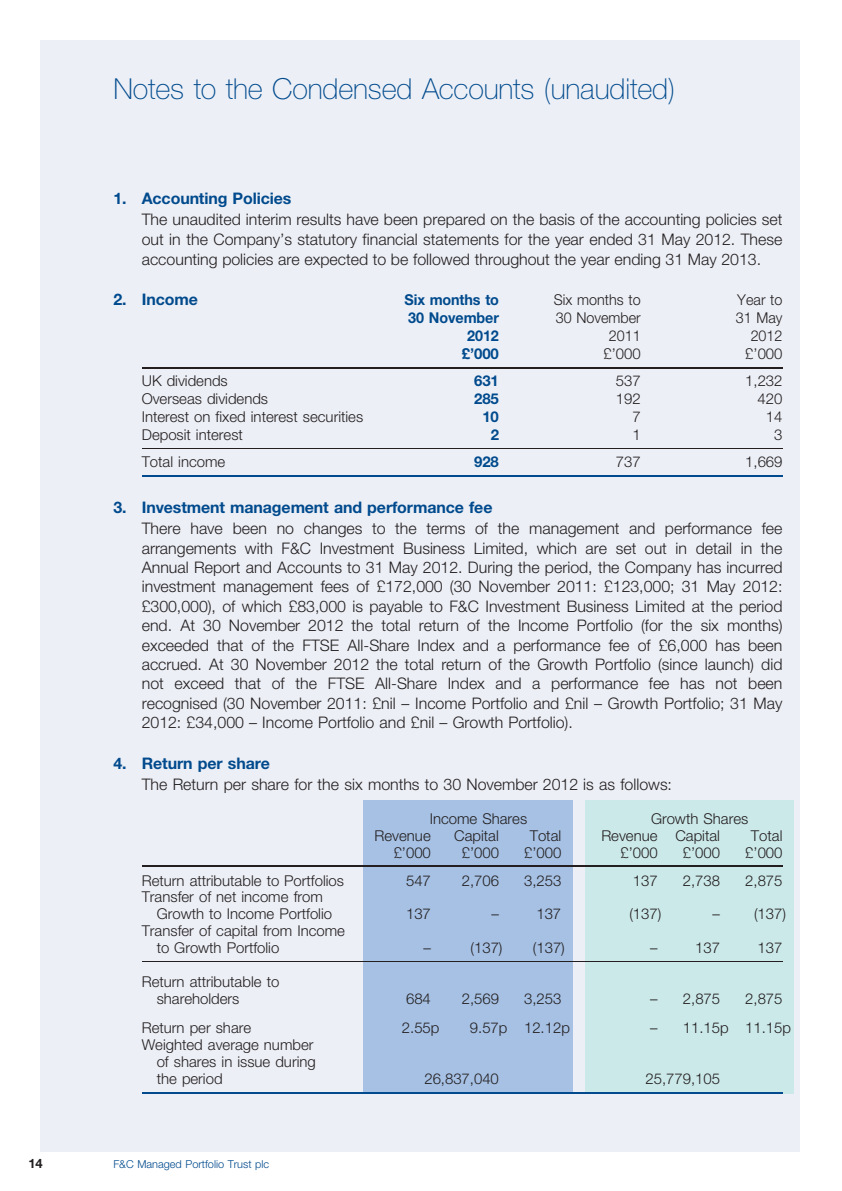
<style>
.page{position:relative;width:842px;height:1191px;background:#fff}
.page>*{position:absolute;margin:0;border:0;box-sizing:border-box;transform-origin:0 0}
.t1{font:28.8px "Adv P4 A3616";color:#004a8d}
.t2{font:16px/19.4px "Adv P102166";color:#231f20;text-align:justify}
.t3{font:16px "Adv P3 E132 E";color:#004a8d}
.t4{font:15px/17px "Adv P102166";color:#231f20}
.t5{font:15px "Adv P102166";color:#231f20;scale:.96 1}
.t6{font:15px "Adv P3 E132 E";color:#004a8d;scale:.96 1}
.t7{font:15px "Adv P3 E132 E";color:#004a8d}
.t8{font:13px "Adv P3 E132 E";color:#231f20}
.t9{font:11px "Adv P102166";color:#004a8d}
</style>
<div class="page">
<div style="left:40px;top:40px;width:759px;height:1111px;background:#eceff6"></div>
<div style="left:363px;top:799px;width:210px;height:294px;background:#a6c1e4"></div>
<div style="left:585px;top:799px;width:208px;height:294px;background:#cce9ea"></div>
<hr style="left:142px;top:367px;width:640px;height:2px;background:#231f20">
<hr style="left:142px;top:448px;width:640px;height:1px;background:#231f20">
<hr style="left:142px;top:475px;width:640px;height:2px;background:#004a8d">
<hr style="left:142px;top:865px;width:640px;height:1px;background:#231f20">
<hr style="left:142px;top:961px;width:640px;height:1px;background:#231f20">
<hr style="left:142px;top:1092px;width:640px;height:2px;background:#004a8d">
<h1 class="t1" style="left:113px;top:77px;width:563px">Notes to the Condensed Accounts (unaudited)</h1>
<p class="t3" style="left:113px;top:191px;width:179px">1. Accounting Policies</p>
<p class="t2" style="left:142px;top:210px;width:642px;line-height:20px">The unaudited interim results have been prepared on the basis of the accounting policies set out in the Company’s statutory financial statements for the year ended 31 May 2012. These accounting policies are expected to be followed throughout the year ending 31 May 2013.</p>
<p class="t3" style="left:113px;top:292px;width:86px">2. Income</p>
<p class="t6" style="left:404px;top:293px;width:100px">Six months to</p>
<p class="t5" style="left:554px;top:293px;width:92px">Six months to</p>
<p class="t5" style="left:737px;top:293px;width:48px">Year to</p>
<p class="t6" style="left:408px;top:311px;width:96px">30 November</p>
<p class="t5" style="left:556px;top:311px;width:90px">30 November</p>
<p class="t5" style="left:736px;top:311px;width:50px">31 May</p>
<p class="t6" style="left:467px;top:329px;width:34px">2012</p>
<p class="t5" style="left:609px;top:329px;width:34px">2011</p>
<p class="t5" style="left:751px;top:329px;width:34px">2012</p>
<p class="t7" style="left:462px;top:347px;width:39px">£’000</p>
<p class="t4" style="left:603px;top:346px;width:39px">£’000</p>
<p class="t4" style="left:745px;top:346px;width:39px">£’000</p>
<p class="t4" style="left:142px;top:373px;width:88px">UK dividends</p>
<p class="t7" style="left:474px;top:374px;width:26px">631</p>
<p class="t4" style="left:616px;top:373px;width:26px">537</p>
<p class="t4" style="left:745px;top:373px;width:39px">1,232</p>
<p class="t4" style="left:142px;top:391px;width:128px">Overseas dividends</p>
<p class="t7" style="left:474px;top:392px;width:26px">285</p>
<p class="t4" style="left:616px;top:391px;width:26px">192</p>
<p class="t4" style="left:758px;top:391px;width:26px">420</p>
<p class="t4" style="left:142px;top:409px;width:223px">Interest on fixed interest securities</p>
<p class="t7" style="left:482px;top:410px;width:18px">10</p>
<p class="t4" style="left:632px;top:409px;width:10px">7</p>
<p class="t4" style="left:766px;top:409px;width:18px">14</p>
<p class="t4" style="left:142px;top:427px;width:103px">Deposit interest</p>
<p class="t7" style="left:491px;top:428px;width:10px">2</p>
<p class="t4" style="left:632px;top:427px;width:10px">1</p>
<p class="t4" style="left:774px;top:427px;width:10px">3</p>
<p class="t4" style="left:142px;top:454px;width:85px">Total income</p>
<p class="t7" style="left:474px;top:455px;width:26px">928</p>
<p class="t4" style="left:616px;top:454px;width:26px">737</p>
<p class="t4" style="left:745px;top:454px;width:39px">1,669</p>
<p class="t3" style="left:113px;top:500px;width:381px">3. Investment management and performance fee</p>
<p class="t2" style="left:142px;top:519px;width:642px">There have been no changes to the terms of the management and performance fee arrangements with F&amp;C Investment Business Limited, which are set out in detail in the Annual Report and Accounts to 31 May 2012. During the period, the Company has incurred investment management fees of £172,000 (30 November 2011: £123,000; 31 May 2012: £300,000), of which £83,000 is payable to F&amp;C Investment Business Limited at the period end. At 30 November 2012 the total return of the Income Portfolio (for the six months) exceeded that of the FTSE All-Share Index and a performance fee of £6,000 has been accrued. At 30 November 2012 the total return of the Growth Portfolio (since launch) did not exceed that of the FTSE All-Share Index and a performance fee has not been recognised (30 November 2011: £nil – Income Portfolio and £nil – Growth Portfolio; 31 May 2012: £34,000 – Income Portfolio and £nil – Growth Portfolio).</p>
<p class="t3" style="left:113px;top:755px;width:158px">4. Return per share</p>
<p class="t2" style="left:142px;top:775px;width:532px">The Return per share for the six months to 30 November 2012 is as follows:</p>
<p class="t4" style="left:430px;top:810px;width:99px">Income Shares</p>
<p class="t4" style="left:651px;top:810px;width:99px">Growth Shares</p>
<p class="t4" style="left:375px;top:827px;width:58px">Revenue</p>
<p class="t4" style="left:454px;top:827px;width:46px">Capital</p>
<p class="t4" style="left:530px;top:827px;width:33px">Total</p>
<p class="t4" style="left:601px;top:827px;width:120px">Revenue Capital</p>
<p class="t4" style="left:751px;top:827px;width:33px">Total</p>
<p class="t4" style="left:394px;top:844px;width:39px">£’000</p>
<p class="t4" style="left:462px;top:844px;width:39px">£’000</p>
<p class="t4" style="left:524px;top:844px;width:39px">£’000</p>
<p class="t4" style="left:620px;top:844px;width:39px">£’000</p>
<p class="t4" style="left:683px;top:844px;width:39px">£’000</p>
<p class="t4" style="left:745px;top:844px;width:39px">£’000</p>
<p class="t4" style="left:142px;top:872px;width:204px">Return attributable to Portfolios</p>
<p class="t4" style="left:406px;top:872px;width:26px">547</p>
<p class="t4" style="left:462px;top:872px;width:39px">2,706</p>
<p class="t4" style="left:524px;top:872px;width:39px">3,253</p>
<p class="t4" style="left:633px;top:872px;width:26px">137</p>
<p class="t4" style="left:683px;top:872px;width:39px">2,738</p>
<p class="t4" style="left:745px;top:872px;width:39px">2,875</p>
<p class="t4" style="left:157px;top:889px;width:177px;text-indent:-15px">Transfer of net income from<br>Growth to Income Portfolio</p>
<p class="t4" style="left:406px;top:906px;width:26px">137</p>
<p class="t4" style="left:491px;top:906px;width:9px">–</p>
<p class="t4" style="left:536px;top:906px;width:26px">137</p>
<p class="t4" style="left:629px;top:906px;width:33px">(137)</p>
<p class="t4" style="left:712px;top:906px;width:75px">– (137)</p>
<p class="t4" style="left:157px;top:923px;width:190px;text-indent:-15px">Transfer of capital from Income to Growth Portfolio</p>
<p class="t4" style="left:157px;top:974px;width:124px;text-indent:-15px">Return attributable to shareholders</p>
<p class="t4" style="left:423px;top:940px;width:9px">–</p>
<p class="t4" style="left:471px;top:940px;width:33px">(137)</p>
<p class="t4" style="left:533px;top:940px;width:33px">(137)</p>
<p class="t4" style="left:650px;top:940px;width:9px">–</p>
<p class="t4" style="left:695px;top:940px;width:26px">137</p>
<p class="t4" style="left:758px;top:940px;width:26px">137</p>
<p class="t4" style="left:406px;top:991px;width:26px">684</p>
<p class="t4" style="left:462px;top:991px;width:39px">2,569</p>
<p class="t4" style="left:524px;top:991px;width:39px">3,253</p>
<p class="t4" style="left:650px;top:991px;width:71px">– 2,875</p>
<p class="t4" style="left:745px;top:991px;width:39px">2,875</p>
<p class="t4" style="left:142px;top:1020px;width:111px">Return per share</p>
<p class="t4" style="left:402px;top:1020px;width:39px">2.55p</p>
<p class="t4" style="left:470px;top:1020px;width:101px">9.57p 12.12p</p>
<p class="t4" style="left:650px;top:1020px;width:142px">– 11.15p 11.15p</p>
<p class="t4" style="left:157px;top:1037px;width:161px;text-indent:-15px">Weighted average number of shares in issue during the period</p>
<p class="t4" style="left:424px;top:1070px;width:76px">26,837,040</p>
<p class="t4" style="left:646px;top:1070px;width:76px">25,779,105</p>
<p class="t8" style="left:28px;top:1157px;width:16px">14</p>
<p class="t9" style="left:113px;top:1159px;width:157px">F&amp;C Managed Portfolio Trust plc</p>
</div>
